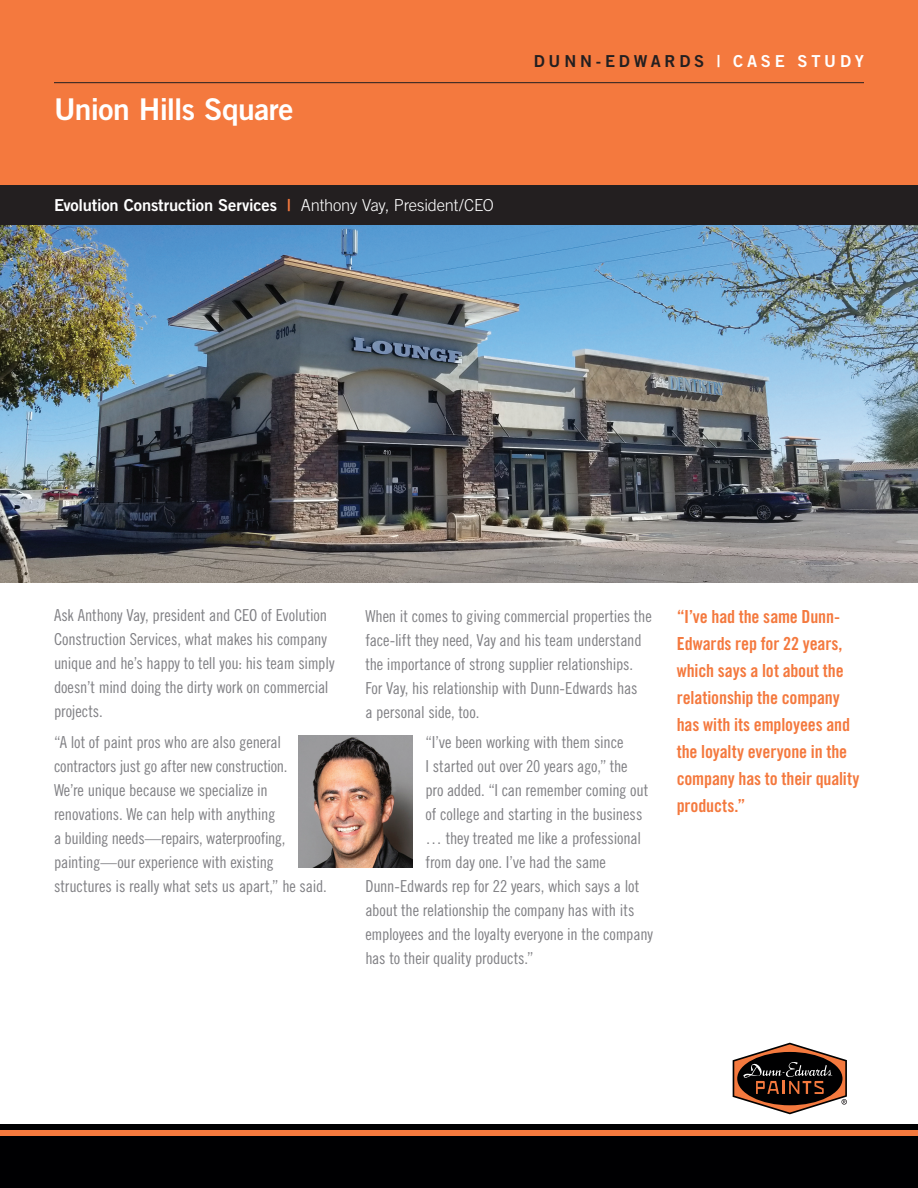
<style>
.page{position:relative;width:918px;height:1188px;background:#fff}
.page>*{position:absolute;margin:0;border:0;box-sizing:border-box;transform-origin:0 0}
.t1{font:30px "Trade Gothic Bold Two";letter-spacing:-.02em;color:#fff}
.t2{font:18px/27px "Trade Gothic Bold Cond Twenty";letter-spacing:-.005em;color:#f4793e}
.t3{font:16.5px/24px "Trade Gothic Cond Eighteen";letter-spacing:-.01em;color:#808084}
.t4{font:16.5px "Trade Gothic Bold Two";letter-spacing:-.01em;color:#fff}
.t5{font:16.5px "Trade Gothic Bold Two";letter-spacing:.23em;color:#231f20}
.s1{color:#f4793e}
.s2{font-family:"Trade Gothic";font-weight:300}
.s3{color:#fff}
</style>
<div class="page">
<div style="left:0;top:0;width:918px;height:207px;background:#f4793e"></div>
<svg style="left:733px;top:1043px;width:114px;height:71px"></svg>
<hr style="left:54px;top:82px;width:810px;height:1px;background:#231f20">
<div style="left:0;top:185px;width:918px;height:41px;background:#231f20"></div>
<img style="left:298px;top:736px;width:114px;height:132px">
<div style="left:0;top:1125px;width:918px;height:63px;background:#000002"></div>
<div style="left:0;top:1130px;width:918px;height:6px;background:#f4793e"></div>
<img style="left:0;top:226px;width:918px;height:356px">
<h1 class="t1" style="left:54px;top:91px;width:241px">Union Hills Square</h1>
<p class="t4" style="left:54px;top:195px;width:441px">Evolution Construction Services <span class="s1">|</span> <span class="s2">Anthony Vay, President/CEO</span></p>
<p class="t5" style="left:534px;top:51px;width:332px">DUNN-EDWARDS <span class="s3">| CASE STUDY</span></p>
<p class="t3" style="left:54px;top:603px;width:282px">Ask Anthony Vay, president and CEO of Evolution Construction Services, what makes his company unique and he’s happy to tell you: his team simply doesn’t mind doing the dirty work on commercial projects.</p>
<p class="t3" style="left:54px;top:730px;width:274px">“A lot of paint pros who are also general contractors just go after new construction.<br>We’re unique because we specialize in renovations. We can help with anything<br>a building needs—repairs, waterproofing, painting—our experience with existing structures is really what sets us apart,” he said.</p>
<p class="t3" style="left:365px;top:604px;width:288px">When it comes to giving commercial properties the face-lift they need, Vay and his team understand the importance of strong supplier relationships.<br>For Vay, his relationship with Dunn-Edwards has<br>a personal side, too.</p>
<p class="t3" style="left:426px;top:730px;width:199px">“I’ve been working with them since</p>
<p class="t3" style="left:426px;top:754px;width:204px">I started out over 20 years ago,” the</p>
<p class="t3" style="left:426px;top:778px;width:224px">pro added. “I can remember coming out</p>
<p class="t3" style="left:426px;top:802px;width:218px">of college and starting in the business</p>
<p class="t3" style="left:426px;top:826px;width:217px">… they treated me like a professional</p>
<p class="t3" style="left:426px;top:850px;width:182px">from day one. I’ve had the same</p>
<p class="t3" style="left:365px;top:874px;width:275px">Dunn-Edwards rep for 22 years, which says a lot</p>
<p class="t3" style="left:365px;top:898px;width:271px">about the relationship the company has with its</p>
<p class="t3" style="left:365px;top:922px;width:289px">employees and the loyalty everyone in the company</p>
<p class="t3" style="left:365px;top:946px;width:170px">has to their quality products.”</p>
<p class="t2" style="left:677px;top:602px;width:184px">“I’ve had the same Dunn-<br>Edwards rep for 22 years, which says a lot about the relationship the company has with its employees and the loyalty everyone in the company has to their quality products.”</p>
</div>
